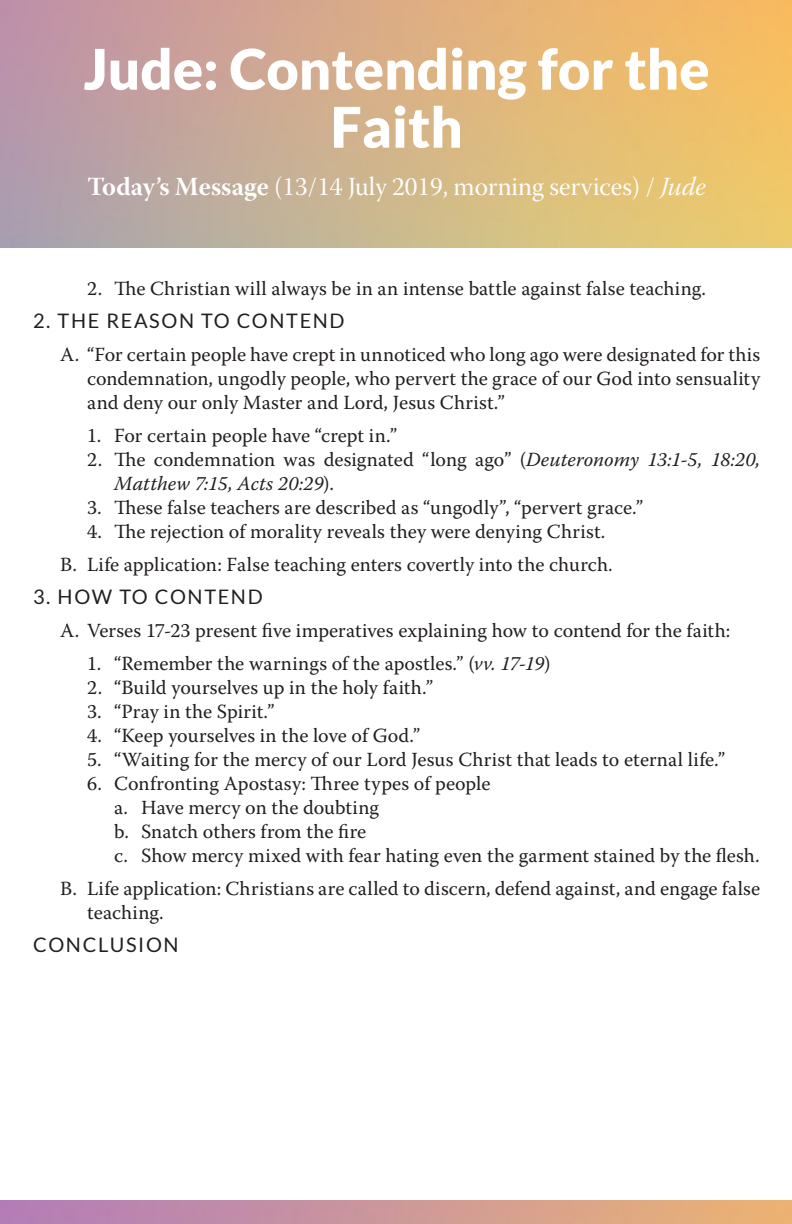
<style>
.page{position:relative;width:792px;height:1224px;background:#fff}
.page>*{position:absolute;margin:0;border:0;box-sizing:border-box;transform-origin:0 0}
.t1{font:900 56px/58px "Lato";color:#fff;text-align:center}
.t2{font:26px "Warnock Pro Subh";color:#fff}
.t3{font:20px/24px "Warnock Pro";letter-spacing:.005em;color:#231f20;text-align:justify}
.t4{font:italic 20px/24px "Warnock Pro";letter-spacing:.005em;color:#231f20}
.t5{font:20px "Lato";letter-spacing:.08em;color:#231f20}
.s1{font-family:"Warnock Pro Bold Subh"}
.s2{font-family:"Warnock Pro It Subh"}
.s3{font-style:normal}
.s4{font-style:italic}
</style>
<div class="page">
<img style="left:0;top:0;width:792px;height:247px">
<p class="t1" style="left:84px;top:39px;width:627px">Jude: Contending for the<br>Faith</p>
<h2 class="t2" style="left:88px;top:172px;width:620px"><span class="s1">Today’s Message</span> (13/14 July 2019, morning services) / <span class="s2">Jude</span></h2>
<p class="t3" style="left:87px;top:276px;width:621px">2. The Christian will always be in an intense battle against false teaching.</p>
<p class="t5" style="left:33px;top:309px;width:313px">2. THE REASON TO CONTEND</p>
<p class="t3" style="left:87px;top:342px;width:675px;text-indent:-27px">A. “For certain people have crept in unnoticed who long ago were designated for this condemnation, ungodly people, who pervert the grace of our God into sensuality and deny our only Master and Lord, Jesus Christ.”</p>
<p class="t3" style="left:87px;top:423px;width:312px">1. For certain people have “crept in.”</p>
<p class="t4" style="left:114px;top:447px;width:648px;text-indent:-27px"><span class="s3">2. The condemnation was designated “long ago” (</span>Deuteronomy 13:1-5, 18:20,<br>Matthew 7:15, Acts 20:29<span class="s3">).</span></p>
<p class="t3" style="left:87px;top:495px;width:558px">3. These false teachers are described as “ungodly”, “pervert grace.”</p>
<p class="t3" style="left:87px;top:519px;width:520px">4. The rejection of morality reveals they were denying Christ.</p>
<p class="t3" style="left:60px;top:552px;width:554px">B. Life application: False teaching enters covertly into the church.</p>
<p class="t5" style="left:33px;top:585px;width:231px">3. HOW TO CONTEND</p>
<p class="t3" style="left:60px;top:618px;width:672px">A. Verses 17-23 present five imperatives explaining how to contend for the faith:</p>
<p class="t3" style="left:87px;top:651px;width:465px">1. “Remember the warnings of the apostles.” (<span class="s4">vv. 17-19</span>)</p>
<p class="t3" style="left:87px;top:675px;width:348px">2. “Build yourselves up in the holy faith.”</p>
<p class="t3" style="left:87px;top:699px;width:189px">3. “Pray in the Spirit.”</p>
<p class="t3" style="left:87px;top:723px;width:335px">4. “Keep yourselves in the love of God.”</p>
<p class="t3" style="left:87px;top:747px;width:640px">5. “Waiting for the mercy of our Lord Jesus Christ that leads to eternal life.”</p>
<p class="t3" style="left:87px;top:771px;width:405px">6. Confronting Apostasy: Three types of people</p>
<p class="t3" style="left:114px;top:795px;width:267px">a. Have mercy on the doubting</p>
<p class="t3" style="left:114px;top:819px;width:254px">b. Snatch others from the fire</p>
<p class="t3" style="left:114px;top:843px;width:647px">c. Show mercy mixed with fear hating even the garment stained by the flesh.</p>
<p class="t3" style="left:87px;top:876px;width:675px;text-indent:-27px">B. Life application: Christians are called to discern, defend against, and engage false teaching.</p>
<p class="t5" style="left:33px;top:933px;width:147px">CONCLUSION</p>
</div>
